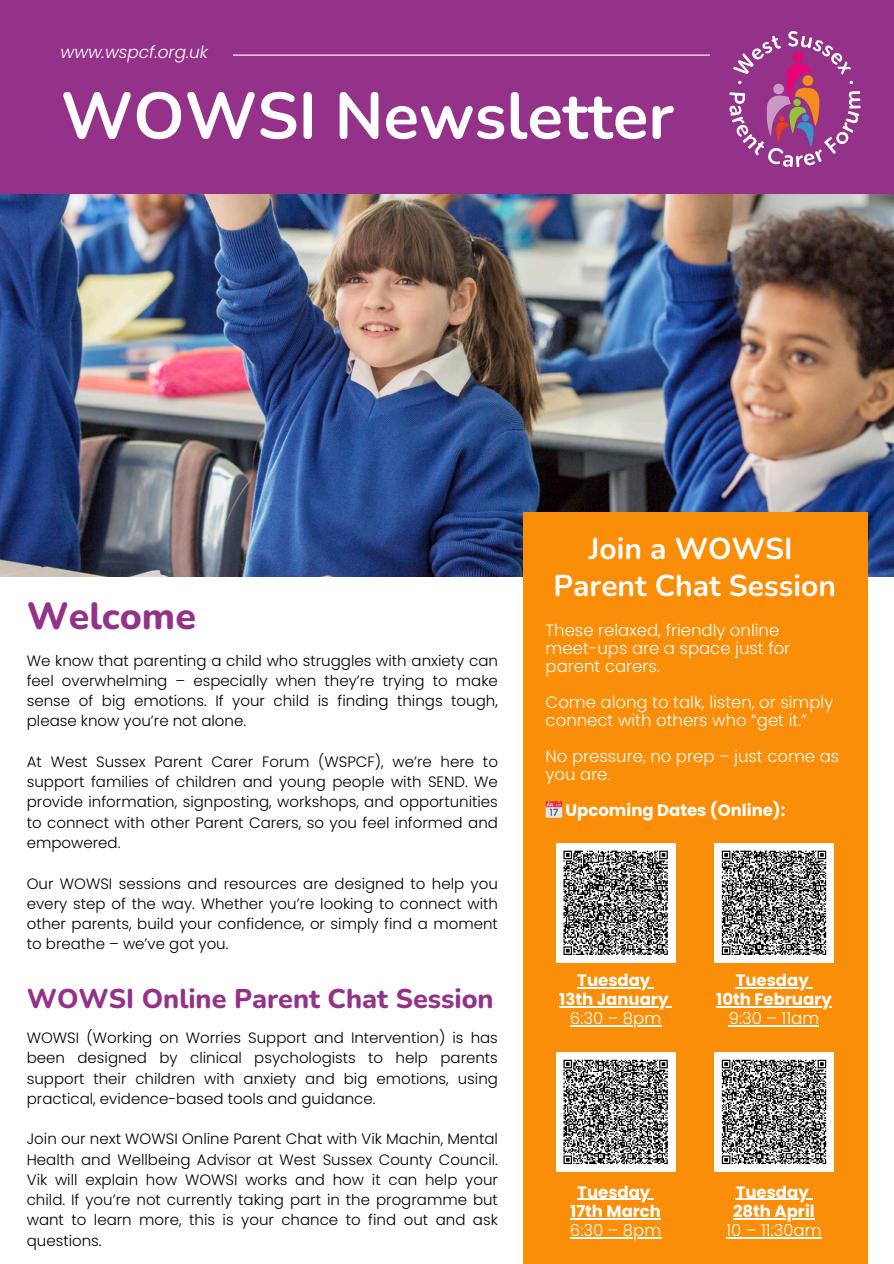
<style>
.page{position:relative;width:894px;height:1264px;background:#fff}
.page>*{position:absolute;margin:0;border:0;box-sizing:border-box;transform-origin:0 0}
.t1{font:700 65.25px "Nunito";color:#fff}
.t2{font:800 37.5px "Nunito";color:#94328a}
.t3{font:700 30px/37.2px "Nunito";color:#fff;text-align:center}
.t4{font:800 27px "Nunito";color:#94328a}
.t5{font:italic 300 16.95px "Poppins";color:#fff}
.t6{font:300 16.5px/18px "Poppins";color:#fff}
.t7{font:700 16.5px/19.2px "Poppins";color:#fff;text-align:center}
.t8{font:300 15px/20.2px "Poppins";color:#000;text-align:justify}
</style>
<div class="page">
<img style="left:0;top:193px;width:893px;height:383px">
<div style="left:0;top:0;width:893px;height:193px;background:#94328a"></div>
<div style="left:522px;top:512px;width:345px;height:751px;background:#fa8e08"></div>
<hr style="left:233px;top:55px;width:476px;height:1px;background:#fff">
<img style="left:729px;top:31px;width:132px;height:136px">
<hr style="left:577px;top:987px;width:73px;height:1px;background:#fff">
<hr style="left:559px;top:1006px;width:109px;height:1px;background:#fff">
<hr style="left:569px;top:1025px;width:92px;height:1px;background:#fff">
<div style="left:556px;top:843px;width:119px;height:119px;background:#fff"></div>
<svg style="left:563px;top:850px;width:105px;height:105px"></svg>
<div style="left:714px;top:843px;width:119px;height:119px;background:#fff"></div>
<svg style="left:721px;top:850px;width:106px;height:105px"></svg>
<div style="left:556px;top:1052px;width:119px;height:119px;background:#fff"></div>
<svg style="left:563px;top:1059px;width:105px;height:105px"></svg>
<div style="left:714px;top:1052px;width:119px;height:119px;background:#fff"></div>
<svg style="left:721px;top:1059px;width:106px;height:105px"></svg>
<hr style="left:735px;top:987px;width:73px;height:1px;background:#fff">
<hr style="left:716px;top:1006px;width:115px;height:1px;background:#fff">
<hr style="left:728px;top:1025px;width:91px;height:1px;background:#fff">
<hr style="left:577px;top:1198px;width:73px;height:1px;background:#fff">
<hr style="left:570px;top:1217px;width:91px;height:1px;background:#fff">
<hr style="left:569px;top:1237px;width:92px;height:1px;background:#fff">
<hr style="left:735px;top:1198px;width:73px;height:1px;background:#fff">
<hr style="left:733px;top:1217px;width:81px;height:1px;background:#fff">
<hr style="left:726px;top:1237px;width:95px;height:1px;background:#fff">
<p class="t5" style="left:61px;top:40px;width:149px">www.wspcf.org.uk</p>
<h1 class="t1" style="left:61px;top:72px;width:614px">WOWSI Newsletter</h1>
<h2 class="t2" style="left:27px;top:591px;width:171px">Welcome</h2>
<p class="t8" style="left:27px;top:650px;width:472px">We know that parenting a child who struggles with anxiety can feel overwhelming – especially when they’re trying to make sense of big emotions. If your child is finding things tough, please know you’re not alone.</p>
<p class="t8" style="left:27px;top:751px;width:472px">At West Sussex Parent Carer Forum (WSPCF), we’re here to support families of children and young people with SEND. We provide information, signposting, workshops, and opportunities to connect with other Parent Carers, so you feel informed and empowered.</p>
<p class="t8" style="left:27px;top:873px;width:472px">Our WOWSI sessions and resources are designed to help you every step of the way. Whether you’re looking to connect with other parents, build your confidence, or simply find a moment to breathe – we’ve got you.</p>
<h3 class="t4" style="left:27px;top:981px;width:468px">WOWSI Online Parent Chat Session</h3>
<p class="t8" style="left:27px;top:1027px;width:472px">WOWSI (Working on Worries Support and Intervention) is has been designed by clinical psychologists to help parents support their children with anxiety and big emotions, using practical, evidence-based tools and guidance.</p>
<p class="t8" style="left:27px;top:1128px;width:472px">Join our next WOWSI Online Parent Chat with Vik Machin, Mental Health and Wellbeing Advisor at West Sussex County Council.<br>Vik will explain how WOWSI works and how it can help your child. If you’re not currently taking part in the programme but want to learn more, this is your chance to find out and ask questions.</p>
<h3 class="t3" style="left:553px;top:530px;width:284px">Join a WOWSI<br>Parent Chat Session</h3>
<p class="t6" style="left:545px;top:620px;width:246px">These relaxed, friendly online meet-ups are a space just for parent carers.</p>
<p class="t6" style="left:545px;top:692px;width:289px">Come along to talk, listen, or simply connect with others who “get it.”</p>
<p class="t6" style="left:545px;top:746px;width:295px">No pressure, no prep – just come as you are.</p>
<p class="t7" style="left:565px;top:800px;width:221px">Upcoming Dates (Online):</p>
<p class="t7" style="left:559px;top:970px;width:111px">Tuesday<br>13th January</p>
<p class="t6" style="left:569px;top:1009px;width:93px">6:30 – 8pm</p>
<p class="t7" style="left:716px;top:970px;width:117px">Tuesday<br>10th February</p>
<p class="t6" style="left:728px;top:1009px;width:92px">9:30 – 11am</p>
<p class="t7" style="left:570px;top:1182px;width:92px">Tuesday<br>17th March</p>
<p class="t6" style="left:569px;top:1221px;width:93px">6:30 – 8pm</p>
<p class="t7" style="left:733px;top:1182px;width:83px;text-align:left">Tuesday<br>28th April</p>
<p class="t6" style="left:726px;top:1221px;width:97px">10 – 11:30am</p>
</div>
